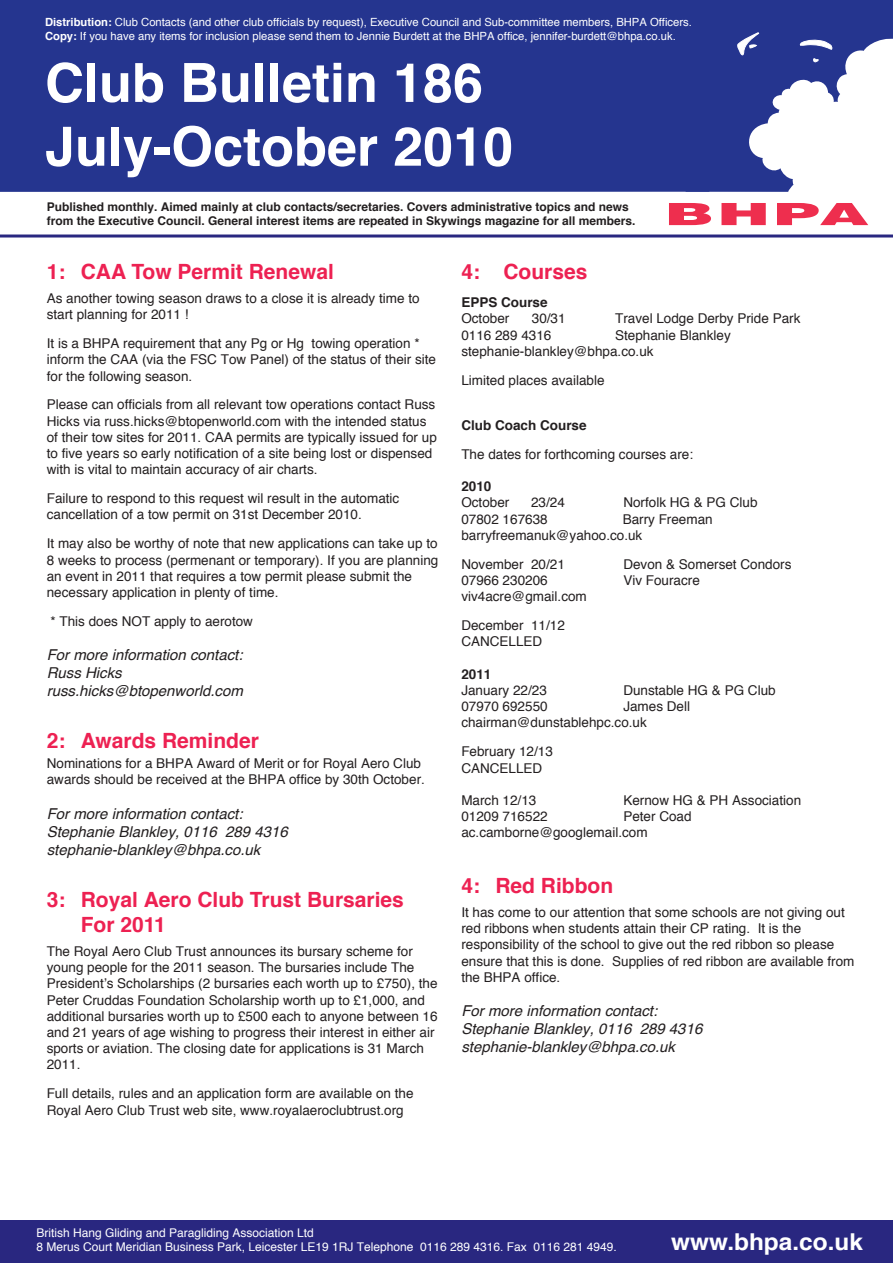
<style>
.page{position:relative;width:893px;height:1263px;background:#fff}
.page>*{position:absolute;margin:0;border:0;box-sizing:border-box;transform-origin:0 0}
.t1{font:700 54px/63.8px "Helvetica";color:#fff}
.t2{font:700 23.25px "Helvetica";color:#fff;scale:1.05 1}
.t3{font:700 21px/25.2px "Helvetica";color:#ed2152}
.t4{font:italic 15px/18px "Helvetica";color:#231f20}
.t5{font:13.5px/16.2px "Helvetica";color:#231f20}
.t6{font:700 13.5px "Helvetica";color:#231f20}
.t7{font:700 12px/14.4px "Helvetica";color:#231f20}
.t8{font:12px/14.4px "Helvetica";color:#fff}
.t9{font:11.25px/13.5px "Helvetica";color:#fff}
.s1{font-weight:700}
</style>
<div class="page">
<svg style="left:721px;top:203px;width:45px;height:22px"></svg>
<svg style="left:669px;top:203px;width:42px;height:22px"></svg>
<svg style="left:777px;top:203px;width:91px;height:22px"></svg>
<svg style="left:709px;top:0;width:184px;height:192px"></svg>
<div style="left:0;top:0;width:709px;height:192px;background:#25358f"></div>
<div style="left:0;top:1220px;width:893px;height:43px;background:#292780"></div>
<hr style="left:0;top:234px;width:893px;height:3px;background:#292780">
<p class="t9" style="left:45px;top:16px;width:648px"><span class="s1">Distribution:</span> Club Contacts (and other club officials by request), Executive Council and Sub-committee members, BHPA Officers.<br><span class="s1">Copy:</span> If you have any items for inclusion please send them to Jennie Burdett at the BHPA office, jennifer-burdett@bhpa.co.uk.</p>
<h1 class="t1" style="left:45px;top:55px;width:470px">Club Bulletin 186<br>July-October 2010</h1>
<p class="t7" style="left:47px;top:200px;width:590px">Published monthly. Aimed mainly at club contacts/secretaries. Covers administrative topics and news from the Executive Council. General interest items are repeated in Skywings magazine for all members.</p>
<h3 class="t3" style="left:47px;top:261px;width:289px">1: CAA Tow Permit Renewal</h3>
<p class="t5" style="left:47px;top:291px;width:374px">As another towing season draws to a close it is already time to start planning for 2011 !</p>
<p class="t5" style="left:47px;top:336px;width:391px">It is a BHPA requirement that any Pg or Hg towing operation * inform the CAA (via the FSC Tow Panel) of the status of their site for the following season.</p>
<p class="t5" style="left:47px;top:398px;width:392px">Please can officials from all relevant tow operations contact Russ Hicks via russ.hicks@btopenworld.com with the intended status of their tow sites for 2011. CAA permits are typically issued for up to five years so early notification of a site being lost or dispensed with is vital to maintain accuracy of air charts.</p>
<p class="t5" style="left:47px;top:491px;width:354px">Failure to respond to this request wil result in the automatic cancellation of a tow permit on 31st December 2010.</p>
<p class="t5" style="left:47px;top:537px;width:393px">It may also be worthy of note that new applications can take up to 8 weeks to process (permenant or temporary). If you are planning an event in 2011 that requires a tow permit please submit the necessary application in plenty of time.</p>
<p class="t5" style="left:51px;top:614px;width:204px">* This does NOT apply to aerotow</p>
<p class="t4" style="left:47px;top:647px;width:198px">For more information contact:<br>Russ Hicks russ.hicks@btopenworld.com</p>
<h3 class="t3" style="left:47px;top:730px;width:214px">2: Awards Reminder</h3>
<p class="t5" style="left:47px;top:756px;width:380px">Nominations for a BHPA Award of Merit or for Royal Aero Club awards should be received at the BHPA office by 30th October.</p>
<p class="t4" style="left:47px;top:806px;width:242px">For more information contact:<br>Stephanie Blankley, 0116 289 4316 stephanie-blankley@bhpa.co.uk</p>
<h3 class="t3" style="left:81px;top:888px;width:325px;text-indent:-34px">3: Royal Aero Club Trust Bursaries<br>For 2011</h3>
<p class="t5" style="left:47px;top:944px;width:392px">The Royal Aero Club Trust announces its bursary scheme for young people for the 2011 season. The bursaries include The President’s Scholarships (2 bursaries each worth up to £750), the Peter Cruddas Foundation Scholarship worth up to £1,000, and additional bursaries worth up to £500 each to anyone between 16 and 21 years of age wishing to progress their interest in either air sports or aviation. The closing date for applications is 31 March 2011.</p>
<p class="t5" style="left:47px;top:1086px;width:368px">Full details, rules and an application form are available on the<br>Royal Aero Club Trust web site, www.royalaeroclubtrust.org</p>
<h3 class="t3" style="left:461px;top:261px;width:128px">4: Courses</h3>
<p class="t6" style="left:461px;top:297px;width:88px">EPPS Course</p>
<p class="t5" style="left:461px;top:312px;width:50px">October</p>
<p class="t5" style="left:532px;top:312px;width:35px">30/31</p>
<p class="t5" style="left:615px;top:312px;width:187px">Travel Lodge Derby Pride Park</p>
<p class="t5" style="left:461px;top:328px;width:92px">0116 289 4316</p>
<p class="t5" style="left:461px;top:328px;width:271px;text-indent:154px">Stephanie Blankley stephanie-blankley@bhpa.co.uk</p>
<p class="t5" style="left:461px;top:373px;width:145px">Limited places available</p>
<p class="t6" style="left:461px;top:419px;width:127px">Club Coach Course</p>
<p class="t5" style="left:461px;top:447px;width:233px">The dates for forthcoming courses are:</p>
<p class="t6" style="left:461px;top:481px;width:32px">2010</p>
<p class="t5" style="left:461px;top:496px;width:50px">October</p>
<p class="t5" style="left:531px;top:496px;width:35px">23/24</p>
<p class="t5" style="left:623px;top:496px;width:136px">Norfolk HG &amp; PG Club</p>
<p class="t5" style="left:461px;top:512px;width:88px">07802 167638</p>
<p class="t5" style="left:461px;top:512px;width:253px;text-indent:161px">Barry Freeman barryfreemanuk@yahoo.co.uk</p>
<p class="t5" style="left:461px;top:557px;width:105px">November 20/21</p>
<p class="t5" style="left:623px;top:557px;width:170px">Devon &amp; Somerset Condors</p>
<p class="t5" style="left:461px;top:573px;width:88px">07966 230206</p>
<p class="t5" style="left:623px;top:573px;width:78px">Viv Fouracre</p>
<p class="t5" style="left:461px;top:583px;width:127px;line-height:29px">viv4acre@gmail.com<br>December 11/12</p>
<p class="t5" style="left:461px;top:635px;width:83px">CANCELLED</p>
<p class="t6" style="left:461px;top:668px;width:32px">2011</p>
<p class="t5" style="left:461px;top:683px;width:87px">January 22/23</p>
<p class="t5" style="left:623px;top:683px;width:154px">Dunstable HG &amp; PG Club</p>
<p class="t5" style="left:461px;top:699px;width:88px">07970 692550</p>
<p class="t5" style="left:461px;top:699px;width:230px;text-indent:162px">James Dell chairman@dunstablehpc.co.uk</p>
<p class="t5" style="left:461px;top:745px;width:93px">February 12/13<br>CANCELLED</p>
<p class="t5" style="left:461px;top:793px;width:77px">March 12/13</p>
<p class="t5" style="left:623px;top:793px;width:179px">Kernow HG &amp; PH Association</p>
<p class="t5" style="left:461px;top:809px;width:88px">01209 716522</p>
<p class="t5" style="left:461px;top:809px;width:232px;text-indent:162px">Peter Coad ac.camborne@googlemail.com</p>
<h3 class="t3" style="left:461px;top:875px;width:153px">4: Red Ribbon</h3>
<p class="t5" style="left:461px;top:905px;width:395px">It has come to our attention that some schools are not giving out red ribbons when students attain their CP rating. It is the responsibility of the school to give out the red ribbon so please ensure that this is done. Supplies of red ribbon are available from the BHPA office.</p>
<p class="t4" style="left:461px;top:1003px;width:242px">For more information contact:<br>Stephanie Blankley, 0116 289 4316 stephanie-blankley@bhpa.co.uk</p>
<p class="t8" style="left:36px;top:1226px;width:582px">British Hang Gliding and Paragliding Association Ltd<br>8 Merus Court Meridian Business Park, Leicester LE19 1RJ Telephone 0116 289 4316. Fax 0116 281 4949.</p>
<h2 class="t2" style="left:671px;top:1232px;width:184px">www.bhpa.co.uk</h2>
</div>
